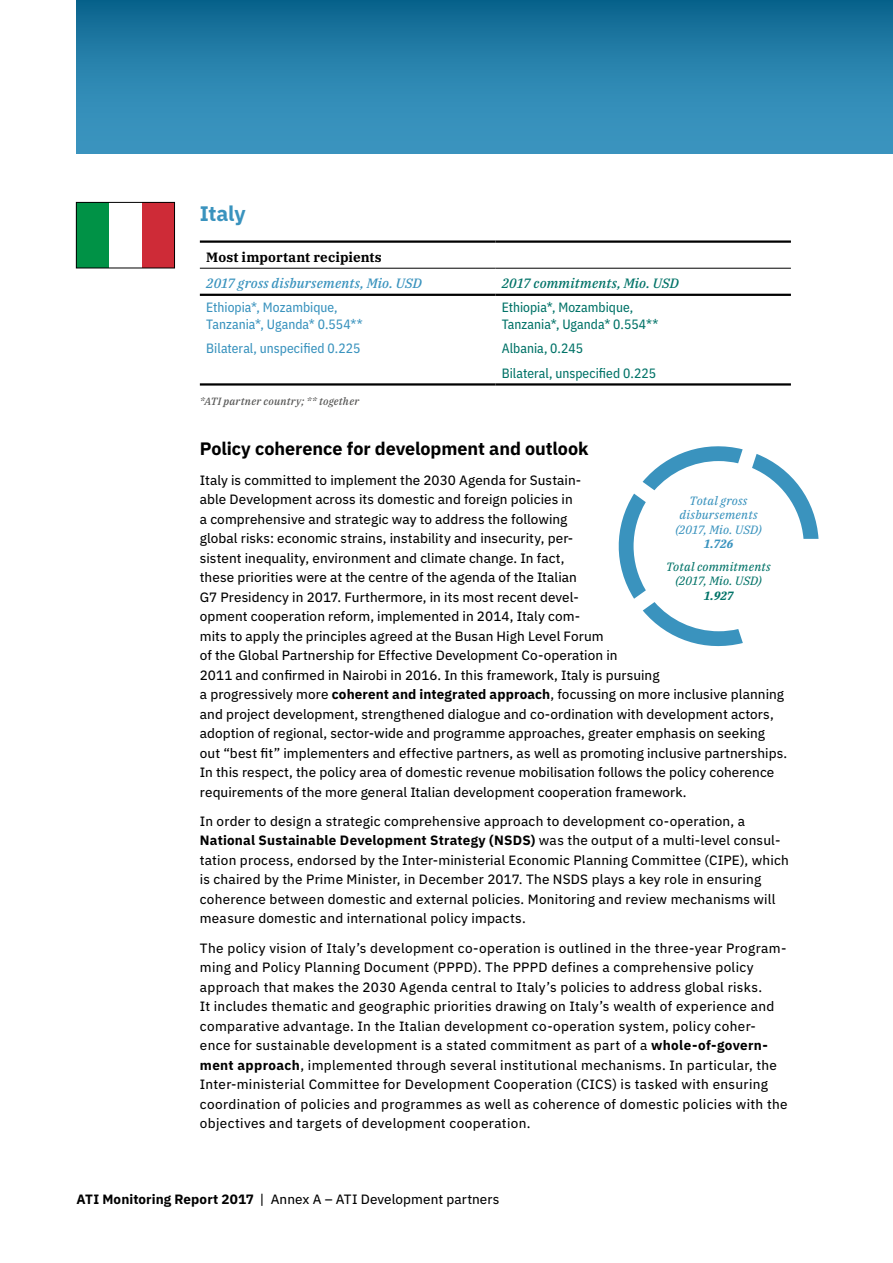
<style>
.page{position:relative;width:893px;height:1263px;background:#fff}
.page>*{position:absolute;margin:0;border:0;box-sizing:border-box;transform-origin:0 0}
.t1{font:700 21px "IBM Plex Sans";letter-spacing:-.01em;color:#3a93be}
.t2{font:700 18px "IBM Plex Sans";letter-spacing:-.005em;color:#000}
.t3{font:13.5px/19.5px "IBM Plex Sans Text";letter-spacing:.015em;color:#000}
.t4{font:13.5px/16.2px "IBM Plex Sans Cond Text";letter-spacing:.005em;color:#027368}
.t5{font:700 13.5px "IBM Plex Sans";letter-spacing:.015em;color:#000}
.t6{font:13.5px/16.2px "IBM Plex Sans Cond Text";letter-spacing:.005em;color:#3a93be}
.t7{font:italic 500 13.5px "IBM Plex Serif";letter-spacing:.01em;color:#3a93be}
.t8{font:700 13.5px "IBM Plex Serif";letter-spacing:.01em;color:#000}
.t9{font:italic 500 13.5px "IBM Plex Serif";letter-spacing:.01em;color:#027368}
.t10{font:italic 12px/14.4px "IBM Plex Serif Text";letter-spacing:.015em;color:#3a93be;text-align:center}
.t11{font:italic 12px/14.4px "IBM Plex Serif Text";letter-spacing:.015em;color:#027368;text-align:center}
.t12{font:italic 700 12px "IBM Plex Serif";color:#3a93be}
.t13{font:italic 700 12px "IBM Plex Serif";color:#027368}
.t14{font:italic 500 10.5px "IBM Plex Serif";letter-spacing:.02em;color:#575756}
.s1{font-family:"IBM Plex Sans";font-weight:700}
.s2{font-family:"IBM Plex Sans Text";font-weight:400}
</style>
<div class="page">
<div style="left:77px;top:0;width:816px;height:153px;background:linear-gradient(to bottom,#0f6992,#429cc7)"></div>
<hr style="left:200px;top:240px;width:295px;height:3px;background:#000">
<hr style="left:495px;top:240px;width:296px;height:3px;background:#000">
<hr style="left:200px;top:294px;width:295px;height:2px;background:#000">
<hr style="left:495px;top:294px;width:296px;height:2px;background:#000">
<hr style="left:200px;top:383px;width:295px;height:3px;background:#000">
<hr style="left:495px;top:383px;width:296px;height:3px;background:#000">
<hr style="left:200px;top:268px;width:295px;height:1px;background:#000">
<hr style="left:495px;top:268px;width:296px;height:1px;background:#000">
<svg style="left:76px;top:202px;width:99px;height:66px"></svg>
<svg style="left:618px;top:446px;width:200px;height:201px"></svg>
<div style="left:754px;top:612px;width:56px;height:68px;background:#fff"></div>
<h1 class="t1" style="left:200px;top:197px;width:47px">Italy</h1>
<p class="t8" style="left:206px;top:246px;width:177px">Most important recipients</p>
<p class="t7" style="left:206px;top:273px;width:217px">2017 gross disbursements, Mio. USD</p>
<p class="t9" style="left:502px;top:273px;width:179px">2017 commitments, Mio. USD</p>
<p class="t6" style="left:206px;top:298px;width:158px">Ethiopia*, Mozambique,<br>Tanzania*, Uganda* 0.554**</p>
<p class="t6" style="left:206px;top:339px;width:156px">Bilateral, unspecified 0.225</p>
<p class="t4" style="left:502px;top:298px;width:158px">Ethiopia*, Mozambique,<br>Tanzania*, Uganda* 0.554**</p>
<p class="t4" style="left:502px;top:335px;width:156px;line-height:24.8px">Albania, 0.245<br>Bilateral, unspecified 0.225</p>
<p class="t14" style="left:200px;top:393px;width:161px">*ATI partner country; ** together</p>
<h2 class="t2" style="left:200px;top:435px;width:390px">Policy coherence for development and outlook</h2>
<p class="t3" style="left:200px;top:469px;width:589px">Italy is committed to implement the 2030 Agenda for Sustain-<br>able Development across its domestic and foreign policies in<br>a comprehensive and strategic way to address the following<br>global risks: economic strains, instability and insecurity, per-<br>sistent inequality, environment and climate change. In fact,<br>these priorities were at the centre of the agenda of the Italian<br>G7 Presidency in 2017. Furthermore, in its most recent devel-<br>opment cooperation reform, implemented in 2014, Italy com-<br>mits to apply the principles agreed at the Busan High Level Forum<br>of the Global Partnership for Effective Development Co-operation in<br>2011 and confirmed in Nairobi in 2016. In this framework, Italy is pursuing<br>a progressively more <span class="s1">coherent and integrated approach</span>, focussing on more inclusive planning and project development, strengthened dialogue and co-ordination with development actors, adoption of regional, sector-wide and programme approaches, greater emphasis on seeking out “best fit” implementers and effective partners, as well as promoting inclusive partnerships.<br>In this respect, the policy area of domestic revenue mobilisation follows the policy coherence requirements of the more general Italian development cooperation framework.</p>
<p class="t3" style="left:200px;top:810px;width:547px">In order to design a strategic comprehensive approach to development co-operation, a</p>
<p class="t5" style="left:200px;top:830px;width:582px">National Sustainable Development Strategy (NSDS) <span class="s2">was the output of a multi-level consul-</span></p>
<p class="t3" style="left:200px;top:849px;width:590px">tation process, endorsed by the Inter-ministerial Economic Planning Committee (CIPE), which is chaired by the Prime Minister, in December 2017. The NSDS plays a key role in ensuring coherence between domestic and external policies. Monitoring and review mechanisms will measure domestic and international policy impacts.</p>
<p class="t3" style="left:200px;top:937px;width:589px">The policy vision of Italy’s development co-operation is outlined in the three-year Program&shy;ming and Policy Planning Document (PPPD). The PPPD defines a comprehensive policy approach that makes the 2030 Agenda central to Italy’s policies to address global risks.<br>It includes thematic and geographic priorities drawing on Italy’s wealth of experience and comparative advantage. In the Italian development co-operation system, policy coher&shy;ence for sustainable development is a stated commitment as part of a <span class="s1">whole-of-govern&shy;ment approach</span>, implemented through several institutional mechanisms. In particular, the Inter-ministerial Committee for Development Cooperation (CICS) is tasked with ensuring coordination of policies and programmes as well as coherence of domestic policies with the objectives and targets of development cooperation.</p>
<p class="t10" style="left:675px;top:492px;width:88px">Total gross disbursements (2017, Mio. USD)</p>
<p class="t12" style="left:704px;top:534px;width:31px">1.726</p>
<p class="t11" style="left:666px;top:558px;width:106px">Total commitments (2017, Mio. USD)</p>
<p class="t13" style="left:704px;top:586px;width:31px">1.927</p>
<p class="t3" style="left:77px;top:1189px;width:424px"><span class="s1">ATI Monitoring Report 2017</span> | Annex A – ATI Development partners</p>
</div>
